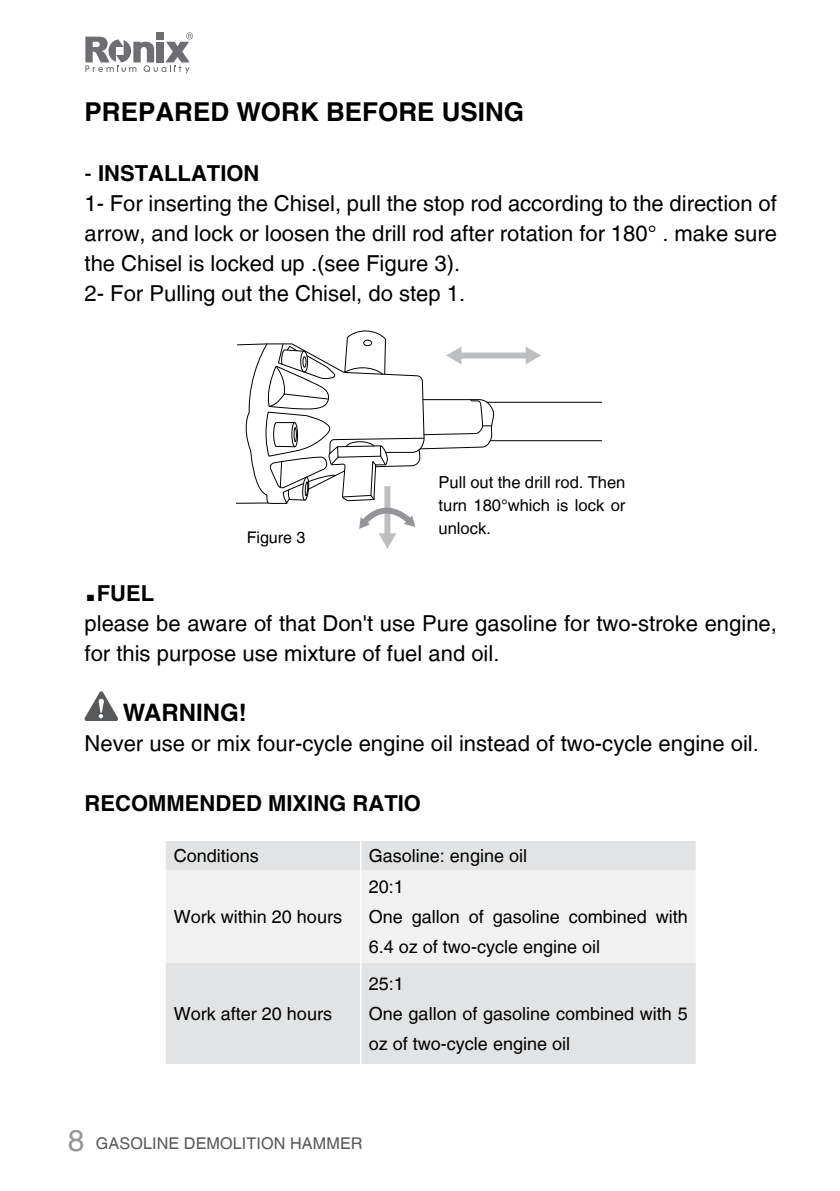
<style>
.page{position:relative;width:840px;height:1191px;background:#fff}
.page>*{position:absolute;margin:0;border:0;box-sizing:border-box;transform-origin:0 0}
.t1{font:700 26px "Helvetica LT";color:#000}
.t2{font:700 24px "Helvetica LT";color:#000}
.t3{font:22px/30px "Helvetica LT";color:#000}
.t4{font:700 22px "Helvetica LT";color:#000}
.t5{font:18px/30px "Helvetica LT";color:#000}
.t6{font:16.6px/22.6px "Helvetica LT";color:#000;text-align:justify}
.t7{font:16.2px "Helvetica LT";letter-spacing:.005em;color:#58595b}
.t8{font:16px "Helvetica LT";color:#000}
.s1{font-weight:700}
.s2{font-weight:700;font-size:44px}
.s3{font-size:30px;color:#939598}
</style>
<div class="page">
<svg style="left:85px;top:32px;width:108px;height:42px"></svg>
<div style="left:156px;top:32px;width:8px;height:7px;background:#6d6e71"></div>
<hr style="left:487px;top:402px;width:114px;height:1px;background:#000">
<hr style="left:490px;top:440px;width:111px;height:1px;background:#000">
<div style="left:458px;top:352px;width:70px;height:6px;background:#bcbec0"></div>
<svg style="left:525px;top:347px;width:15px;height:17px"></svg>
<svg style="left:236px;top:331px;width:258px;height:218px"></svg>
<svg style="left:84px;top:691px;width:34px;height:30px"></svg>
<div style="left:166px;top:841px;width:529px;height:223px;background:#e2e3e4"></div>
<div style="left:166px;top:870px;width:529px;height:92px;background:#f1f1f2"></div>
<svg style="left:360px;top:841px;width:1px;height:29px"></svg>
<hr style="left:360px;top:870px;width:1px;height:92px;background:#fff">
<hr style="left:360px;top:962px;width:1px;height:102px;background:#fff">
<p class="t1" style="left:84px;top:96px;width:441px">PREPARED WORK BEFORE USING</p>
<p class="t3" style="left:84px;top:158px;width:693px">- <span class="s1">INSTALLATION<br></span>1- For inserting the Chisel, pull the stop rod according to the direction of arrow, and lock or loosen the drill rod after rotation for 180° . make sure the Chisel is locked up .(see Figure 3).<br>2- For Pulling out the Chisel, do step 1.</p>
<p class="t6" style="left:438px;top:471px;width:188px">Pull out the drill rod. Then turn 180°which is lock or unlock.</p>
<p class="t8" style="left:246px;top:528px;width:60px">Figure 3</p>
<p class="t3" style="left:84px;top:578px;width:693px"><span class="s2">.</span><span class="s1">FUEL<br></span>please be aware of that Don't use Pure gasoline for two-stroke engine, for this purpose use mixture of fuel and oil.</p>
<p class="t2" style="left:123px;top:698px;width:125px">WARNING!</p>
<p class="t3" style="left:84px;top:728px;width:675px">Never use or mix four-cycle engine oil instead of two-cycle engine oil.</p>
<p class="t4" style="left:84px;top:790px;width:338px">RECOMMENDED MIXING RATIO</p>
<p class="t5" style="left:174px;top:840px;width:87px">Conditions</p>
<p class="t5" style="left:368px;top:840px;width:160px">Gasoline: engine oil</p>
<p class="t5" style="left:174px;top:901px;width:170px">Work within 20 hours</p>
<p class="t5" style="left:174px;top:998px;width:160px">Work after 20 hours</p>
<p class="t5" style="left:368px;top:871px;width:320px">20:1<br>One gallon of gasoline combined with<br>6.4 oz of two-cycle engine oil</p>
<p class="t5" style="left:368px;top:968px;width:320px">25:1<br>One gallon of gasoline combined with 5 oz of two-cycle engine oil</p>
<p class="t7" style="left:68px;top:1133px;width:296px"><span class="s3">8</span> GASOLINE DEMOLITION HAMMER</p>
</div>
